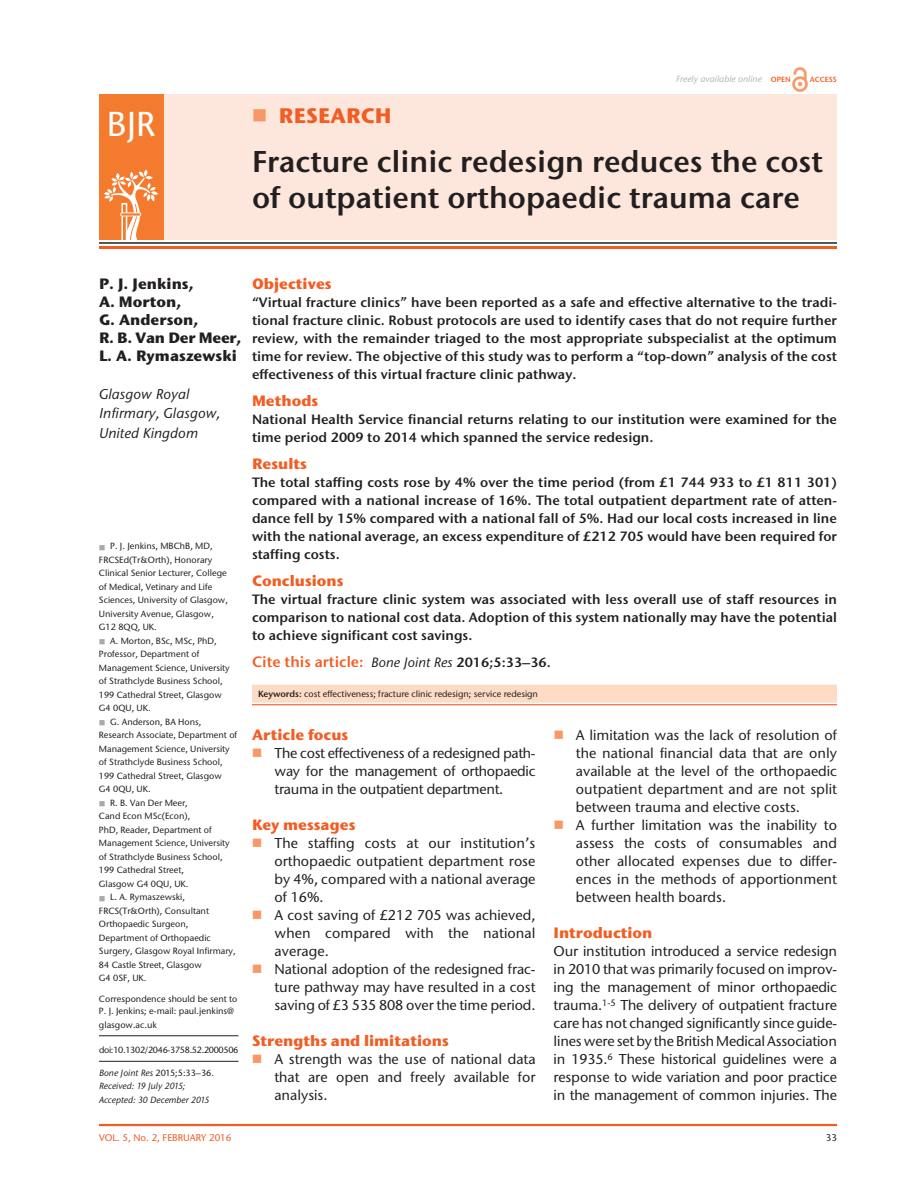
<style>
.page{position:relative;width:918px;height:1188px;background:#fff}
.page>*{position:absolute;margin:0;border:0;box-sizing:border-box;transform-origin:0 0}
.t1{font:500 34.5px "Stone Sans ITC Pro";color:#fff}
.t2{font:600 30px/36px "Stone Sans ITC Pro";color:#231f20}
.t3{font:700 21px "Stone Sans ITC Pro";color:#f25d23}
.t4{font:700 15px "Stone Sans ITC Pro";color:#f25d23}
.t5{font:700 15px/18px "Stone Sans ITC Pro";color:#231f20}
.t6{font:600 15px "Stone Sans ITC Pro";color:#f25d23}
.t7{font:500 14.25px/18px "Stone Sans ITC Pro";color:#231f20;text-align:justify}
.t8{font:italic 500 14.25px/19.5px "Stone Sans ITC Pro";color:#231f20}
.t9{font:600 13.5px/18px "Stone Sans ITC Pro";color:#231f20;text-align:justify}
.t10{font:500 9.75px "Stone Sans ITC Pro";color:#f25d23}
.t11{font:500 9.75px "Stone Sans ITC Pro";color:#231f20}
.t12{font:500 9px/13.5px "Stone Sans ITC Pro";color:#231f20}
.t13{font:italic 500 9px/13.5px "Stone Sans ITC Pro";color:#231f20}
.t14{font:500 9px "Stone Sans ITC Pro";letter-spacing:-.03em;color:#231f20}
.t15{font:italic 500 9px "Stone Sans ITC Pro";color:#b2b3b7}
.t16{font:600 7.5px "Stone Sans ITC Pro";color:#f25d23}
.s1{font-weight:600;font-style:normal;font-size:7.5px;color:#f25d23}
.s2{font-style:normal}
.s3{font-weight:500;font-style:italic;font-size:13.5px;color:#231f20}
.s4{font-size:13.5px;color:#231f20}
.s5{font-weight:600}
</style>
<div class="page">
<img style="left:793px;top:68px;width:15px;height:23px">
<div style="left:99px;top:94px;width:738px;height:146px;background:#fde7dc"></div>
<div style="left:99px;top:94px;width:64px;height:146px;background:#f47b2d"></div>
<svg style="left:104px;top:170px;width:54px;height:70px"></svg>
<hr style="left:99px;top:242px;width:738px;height:2px;background:#231f20">
<hr style="left:99px;top:246px;width:738px;height:3px;background:#f25d23">
<hr style="left:99px;top:1124px;width:738px;height:2px;background:#f25d23">
<div style="left:252px;top:685px;width:585px;height:18px;background:#fddbc5"></div>
<hr style="left:252px;top:704px;width:585px;height:1px;background:#f25d23">
<hr style="left:99px;top:1061px;width:139px;height:1px;background:#231f20">
<hr style="left:99px;top:1035px;width:139px;height:1px;background:#231f20">
<h1 class="t1" style="left:107px;top:103px;width:50px">BJR</h1>
<h3 class="t3" style="left:279px;top:102px;width:68px">Researc</h3>
<h3 class="t3" style="left:375px;top:102px;width:18px">h</h3>
<p class="t15" style="left:676px;top:73px;width:116px">Freely available online <span class="s1">open</span></p>
<p class="t16" style="left:810px;top:75px;width:29px">Access</p>
<h2 class="t2" style="left:252px;top:143px;width:572px">Fracture clinic redesign reduces the cost of outpatient orthopaedic trauma care</h2>
<p class="t5" style="left:99px;top:275px;width:144px">P. J. Jenkins,<br>A. Morton,<br>G. Anderson,<br>R. B. Van Der Meer,<br>L. A. Rymaszewski</p>
<p class="t8" style="left:99px;top:384px;width:123px">Glasgow Royal<br>Infirmary, Glasgow,<br>United Kingdom</p>
<p class="t12" style="left:99px;top:539px;width:130px;text-indent:11px">P. J. Jenkins, MBChB, MD,<br>FRCSEd(Tr&amp;Orth), Honorary<br>Clinical Senior Lecturer, College of Medical, Vetinary and Life<br>Sciences, University of Glasgow,<br>University Avenue, Glasgow,<br>G12 8QQ, UK.</p>
<p class="t12" style="left:110px;top:634px;width:108px">A. Morton, BSc, MSc, PhD,</p>
<p class="t12" style="left:99px;top:647px;width:102px">Professor, Department of</p>
<p class="t12" style="left:99px;top:661px;width:132px">Management Science, University</p>
<p class="t12" style="left:99px;top:674px;width:125px">of Strathclyde Business School,</p>
<p class="t12" style="left:99px;top:688px;width:124px">199 Cathedral Street, Glasgow</p>
<p class="t12" style="left:99px;top:701px;width:53px">G4 0QU, UK.</p>
<p class="t12" style="left:110px;top:715px;width:93px">G. Anderson, BA Hons,</p>
<p class="t12" style="left:99px;top:728px;width:140px">Research Associate, Department of</p>
<p class="t12" style="left:99px;top:742px;width:132px">Management Science, University</p>
<p class="t12" style="left:99px;top:755px;width:125px">of Strathclyde Business School,</p>
<p class="t12" style="left:99px;top:769px;width:124px">199 Cathedral Street, Glasgow</p>
<p class="t12" style="left:99px;top:782px;width:53px">G4 0QU, UK.</p>
<p class="t12" style="left:110px;top:796px;width:79px">R. B. Van Der Meer,</p>
<p class="t12" style="left:99px;top:809px;width:93px">Cand Econ MSc(Econ),</p>
<p class="t12" style="left:99px;top:823px;width:114px">PhD, Reader, Department of</p>
<p class="t12" style="left:99px;top:836px;width:132px">Management Science, University</p>
<p class="t12" style="left:99px;top:850px;width:125px">of Strathclyde Business School,</p>
<p class="t12" style="left:99px;top:863px;width:87px">199 Cathedral Street,</p>
<p class="t12" style="left:99px;top:877px;width:91px">Glasgow G4 0QU, UK.</p>
<p class="t12" style="left:110px;top:890px;width:76px">L. A. Rymaszewski,</p>
<p class="t12" style="left:99px;top:904px;width:112px">FRCS(Tr&amp;Orth), Consultant</p>
<p class="t12" style="left:99px;top:917px;width:91px">Orthopaedic Surgeon,</p>
<p class="t12" style="left:99px;top:931px;width:113px">Department of Orthopaedic</p>
<p class="t12" style="left:99px;top:944px;width:138px">Surgery, Glasgow Royal Infirmary,</p>
<p class="t12" style="left:99px;top:958px;width:104px">84 Castle Street, Glasgow</p>
<p class="t12" style="left:99px;top:971px;width:49px">G4 0SF, UK.</p>
<p class="t12" style="left:99px;top:993px;width:140px;line-height:12px">Correspondence should be sent to<br>P. J. Jenkins; e-mail: paul.jenkins@</p>
<p class="t12" style="left:99px;top:1018px;width:59px">glasgow.ac.uk</p>
<p class="t14" style="left:99px;top:1045px;width:141px">doi: 10.1302/2046-3758.52.2000506</p>
<p class="t13" style="left:99px;top:1066px;width:116px">Bone Joint Res <span class="s2">2015;5:33–36.<br></span>Received: 19 July 2015;<br>Accepted: 30 December 2015</p>
<p class="t4" style="left:252px;top:274px;width:81px">Objectives</p>
<p class="t9" style="left:252px;top:293px;width:586px">“Virtual fracture clinics” have been reported as a safe and effective alternative to the tradi&shy;tional fracture clinic. Robust protocols are used to identify cases that do not require further review, with the remainder triaged to the most appropriate subspecialist at the optimum time for review. The objective of this study was to perform a “top-down” analysis of the cost effectiveness of this virtual fracture clinic pathway.</p>
<p class="t4" style="left:252px;top:391px;width:68px">Methods</p>
<p class="t9" style="left:252px;top:410px;width:587px">National Health Service financial returns relating to our institution were examined for the time period 2009 to 2014 which spanned the service redesign.</p>
<p class="t4" style="left:252px;top:454px;width:56px">Results</p>
<p class="t9" style="left:252px;top:473px;width:587px">The total staffing costs rose by 4% over the time period (from £1 744 933 to £1 811 301) compared with a national increase of 16%. The total outpatient department rate of atten&shy;dance fell by 15% compared with a national fall of 5%. Had our local costs increased in line with the national average, an excess expenditure of £212 705 would have been required for staffing costs.</p>
<p class="t4" style="left:252px;top:571px;width:93px">Conclusions</p>
<p class="t9" style="left:252px;top:590px;width:587px">The virtual fracture clinic system was associated with less overall use of staff resources in comparison to national cost data. Adoption of this system nationally may have the potential to achieve significant cost savings.</p>
<p class="t6" style="left:252px;top:652px;width:300px">Cite this article: <span class="s3">Bone Joint Res</span> <span class="s4">2016;5:33–36.</span></p>
<p class="t12" style="left:258px;top:687px;width:282px"><span class="s5">Keywords:</span> cost effectiveness; fracture clinic redesign; service redesign</p>
<p class="t4" style="left:252px;top:725px;width:98px">Article focus</p>
<p class="t7" style="left:274px;top:744px;width:263px">The cost effectiveness of a redesigned path&shy;way for the management of orthopaedic trauma in the outpatient department.</p>
<p class="t4" style="left:252px;top:815px;width:105px">Key messages</p>
<p class="t7" style="left:274px;top:834px;width:263px;text-align:left">The staffing costs at our institution’s orthopaedic outpatient department rose by 4%, compared with a national average of 16%.<br>A cost saving of £212 705 was achieved, when compared with the national average.<br>National adoption of the redesigned frac&shy;ture pathway may have resulted in a cost saving of £3 535 808 over the time period.</p>
<p class="t4" style="left:252px;top:1031px;width:198px">Strengths and limitations</p>
<p class="t7" style="left:274px;top:1050px;width:263px">A strength was the use of national data that are open and freely available for analysis.</p>
<p class="t7" style="left:576px;top:726px;width:263px;text-align:left">A limitation was the lack of resolution of the national financial data that are only available at the level of the orthopaedic outpatient department and are not split between trauma and elective costs.<br>A further limitation was the inability to assess the costs of consumables and other allocated expenses due to differ&shy;ences in the methods of apportionment between health boards.</p>
<p class="t4" style="left:554px;top:923px;width:100px">Introduction</p>
<p class="t7" style="left:553px;top:942px;width:285px">Our institution introduced a service redesign in 2010 that was primarily focused on improv&shy;ing the management of minor orthopaedic trauma.<sup>1-5</sup> The delivery of outpatient fracture care has not changed significantly since guide&shy;lines were set by the British Medical Association in 1935.<sup>6</sup> These historical guidelines were a response to wide variation and poor practice in the management of common injuries. The</p>
<p class="t10" style="left:99px;top:1132px;width:134px">vol. 5, No. 2, february 2016</p>
<p class="t11" style="left:826px;top:1132px;width:13px">33</p>
</div>
